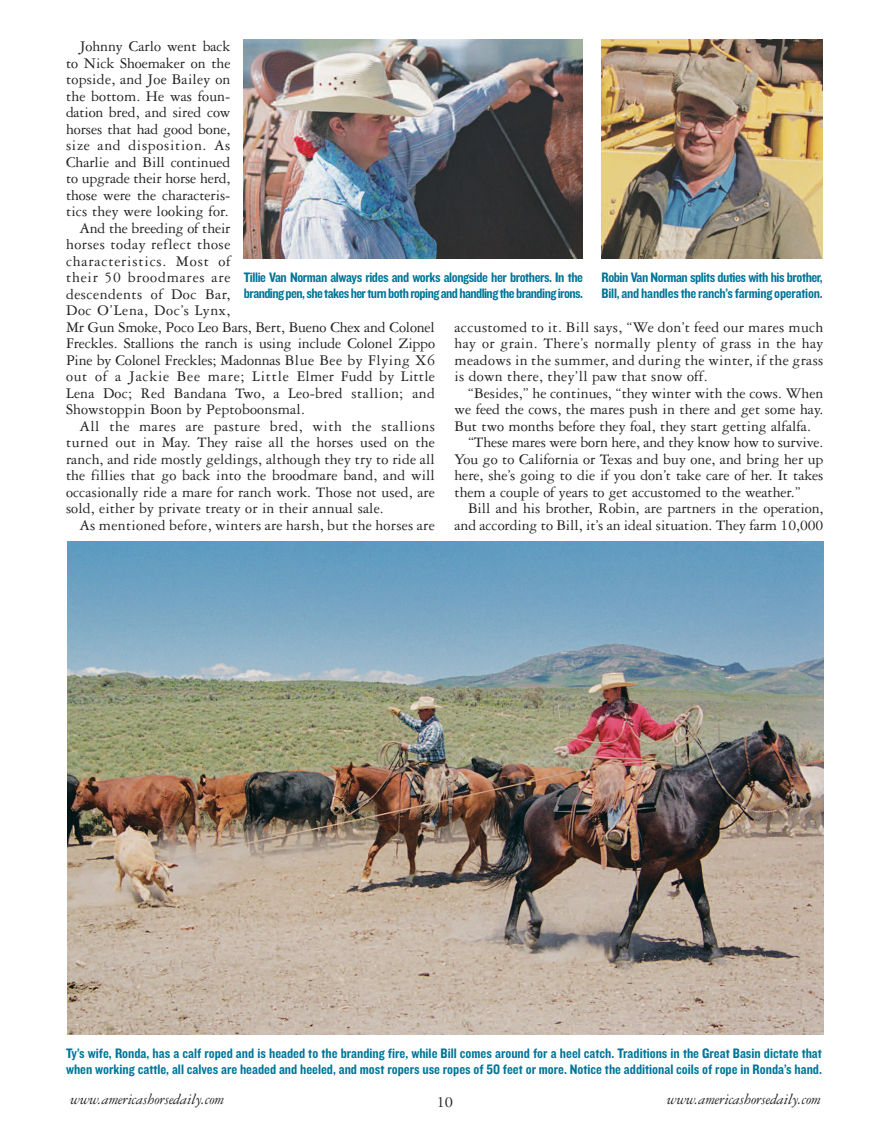
<style>
.page{position:relative;width:891px;height:1134px;background:#fff}
.page>*{position:absolute;margin:0;border:0;box-sizing:border-box;transform-origin:0 0}
.t1{font:16.5px "Garamond Three";color:#231f20}
.t2{font:15.75px/16.5px "Garamond Three";color:#231f20;text-align:justify}
.t3{font:15.75px "Garamond Three";letter-spacing:.03em;color:#231f20}
.t4{font:15.75px "Garamond Three";letter-spacing:.045em;color:#231f20}
.t5{font:italic 15.75px "Garamond Three";letter-spacing:-.005em;color:#231f20}
.t6{font:15.75px "Garamond Three";letter-spacing:.05em;color:#231f20}
.t7{font:15.75px "Garamond Three";letter-spacing:.04em;color:#231f20}
.t8{font:14.25px/16.5px "Knockout HTF50 Welterweight";color:#007597}
.t9{font:14.25px/16.5px "Knockout HTF50 Welterweight";letter-spacing:-.035em;color:#007597}
.t10{font:14.25px/16.5px "Knockout HTF50 Welterweight";letter-spacing:-.02em;color:#007597}
</style>
<div class="page">
<img style="left:68px;top:542px;width:756px;height:493px">
<img style="left:244px;top:39px;width:339px;height:219px">
<img style="left:602px;top:39px;width:221px;height:219px">
<p class="t2" style="left:80px;top:39px;width:152px">Johnny Carlo went back</p>
<p class="t2" style="left:66px;top:56px;width:166px">to Nick Shoemaker on the</p>
<p class="t2" style="left:66px;top:72px;width:166px">topside, and Joe Bailey on</p>
<p class="t2" style="left:66px;top:89px;width:166px">the bottom. He was foun-</p>
<p class="t2" style="left:66px;top:105px;width:166px">dation bred, and sired cow</p>
<p class="t2" style="left:66px;top:122px;width:166px">horses that had good bone,</p>
<p class="t4" style="left:66px;top:140px;width:166px">size and disposition. As</p>
<p class="t2" style="left:66px;top:155px;width:166px">Charlie and Bill continued</p>
<p class="t2" style="left:66px;top:171px;width:166px">to upgrade their horse herd,</p>
<p class="t2" style="left:66px;top:188px;width:166px">those were the characteris-</p>
<p class="t2" style="left:66px;top:204px;width:164px">tics they were looking for.</p>
<p class="t2" style="left:80px;top:221px;width:153px">And the breeding of their</p>
<p class="t3" style="left:66px;top:239px;width:166px">horses today reflect those</p>
<p class="t6" style="left:66px;top:255px;width:166px">characteristics. Most of</p>
<p class="t6" style="left:66px;top:272px;width:166px">their 50 broodmares are</p>
<p class="t3" style="left:66px;top:288px;width:166px">descendents of Doc Bar,</p>
<p class="t7" style="left:66px;top:305px;width:166px">Doc O’Lena, Doc’s Lynx,</p>
<p class="t2" style="left:66px;top:320px;width:371px">Mr Gun Smoke, Poco Leo Bars, Bert, Bueno Chex and Colonel</p>
<p class="t2" style="left:66px;top:336px;width:371px">Freckles. Stallions the ranch is using include Colonel Zippo</p>
<p class="t2" style="left:66px;top:353px;width:370px">Pine by Colonel Freckles; Madonnas Blue Bee by Flying X6</p>
<p class="t4" style="left:66px;top:371px;width:371px">out of a Jackie Bee mare; Little Elmer Fudd by Little</p>
<p class="t2" style="left:66px;top:386px;width:371px">Lena Doc; Red Bandana Two, a Leo-bred stallion; and</p>
<p class="t2" style="left:66px;top:402px;width:241px">Showstoppin Boon by Peptoboonsmal.</p>
<p class="t3" style="left:80px;top:420px;width:357px">All the mares are pasture bred, with the stallions</p>
<p class="t2" style="left:66px;top:435px;width:371px">turned out in May. They raise all the horses used on the</p>
<p class="t2" style="left:66px;top:452px;width:371px">ranch, and ride mostly geldings, although they try to ride all</p>
<p class="t2" style="left:66px;top:468px;width:371px">the fillies that go back into the broodmare band, and will</p>
<p class="t2" style="left:66px;top:485px;width:371px">occasionally ride a mare for ranch work. Those not used, are</p>
<p class="t2" style="left:66px;top:501px;width:319px">sold, either by private treaty or in their annual sale.</p>
<p class="t2" style="left:80px;top:518px;width:357px">As mentioned before, winters are harsh, but the horses are</p>
<p class="t9" style="left:244px;top:269px;width:340px">Tillie Van Norman always rides and works alongside her brothers. In the brandingpen,shetakesherturnbothropingandhandlingthebrandingirons.</p>
<p class="t10" style="left:601px;top:269px;width:223px">Robin Van Norman splits duties with his brother,<br>Bill, and handlesthe ranch’sfarming operation.</p>
<p class="t2" style="left:454px;top:320px;width:371px">accustomed to it. Bill says, “We don’t feed our mares much hay or grain. There’s normally plenty of grass in the hay meadows in the summer, and during the winter, if the grass is down there, they’ll paw that snow off.</p>
<p class="t2" style="left:468px;top:386px;width:357px">“Besides,” he continues, “they winter with the cows. When</p>
<p class="t2" style="left:454px;top:402px;width:370px">we feed the cows, the mares push in there and get some hay.</p>
<p class="t2" style="left:454px;top:419px;width:358px">But two months before they foal, they start getting alfalfa.</p>
<p class="t2" style="left:468px;top:435px;width:357px">“These mares were born here, and they know how to survive.</p>
<p class="t2" style="left:455px;top:452px;width:371px">You go to California or Texas and buy one, and bring her up</p>
<p class="t2" style="left:455px;top:468px;width:371px">here, she’s going to die if you don’t take care of her. It takes</p>
<p class="t2" style="left:455px;top:485px;width:348px">them a couple of years to get accustomed to the weather.”</p>
<p class="t2" style="left:468px;top:501px;width:357px">Bill and his brother, Robin, are partners in the operation,</p>
<p class="t2" style="left:455px;top:518px;width:370px">and according to Bill, it’s an ideal situation. They farm 10,000</p>
<p class="t8" style="left:66px;top:1044px;width:758px">Ty’s wife, Ronda, has a calf roped and is headed to the branding fire, while Bill comes around for a heel catch. Traditions in the Great Basin dictate that when working cattle, all calves are headed and heeled, and most ropers use ropes of 50 feet or more. Notice the additional coils of rope in Ronda’s hand.</p>
<p class="t5" style="left:70px;top:1094px;width:155px">www.americashorsedaily.com</p>
<p class="t1" style="left:437px;top:1096px;width:18px">10</p>
<p class="t5" style="left:667px;top:1094px;width:155px">www.americashorsedaily.com</p>
</div>
